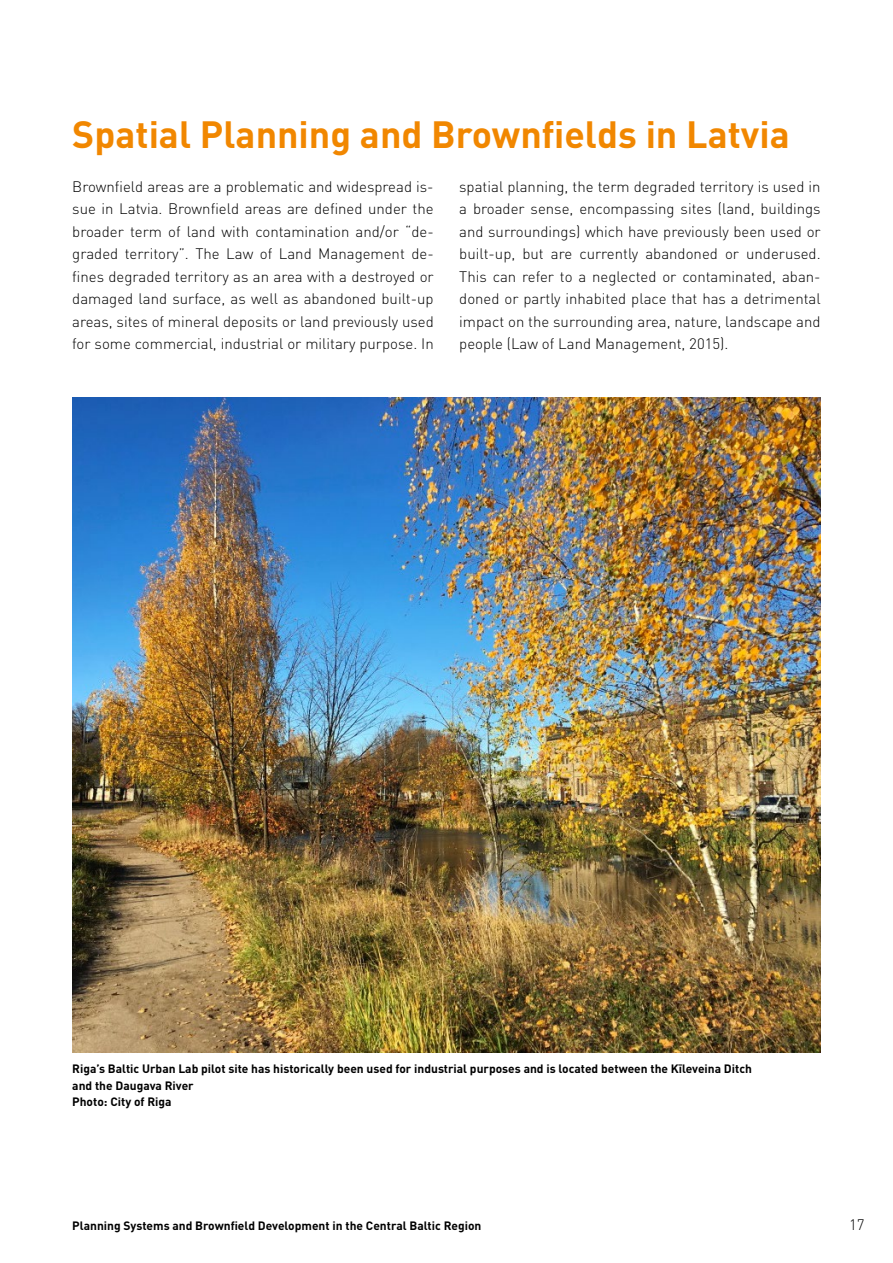
<style>
.page{position:relative;width:893px;height:1263px;background:#fff}
.page>*{position:absolute;margin:0;border:0;box-sizing:border-box;transform-origin:0 0}
.t1{font:700 37.5px "DIN Pro";color:#f18700}
.t2{font:300 15px/22.5px "DIN Pro";color:#000;text-align:justify}
.t3{font:700 12px/16.5px "DIN Pro";color:#000}
</style>
<div class="page">
<img style="left:72px;top:398px;width:748px;height:655px">
<h1 class="t1" style="left:72px;top:109px;width:719px">Spatial Planning and Brownfields in Latvia</h1>
<p class="t2" style="left:72px;top:174px;width:363px">Brownfield areas are a problematic and widespread is&shy;sue in Latvia. Brownfield areas are defined under the broader term of land with contamination and/or “de&shy;graded territory”. The Law of Land Management de&shy;fines degraded territory as an area with a destroyed or damaged land surface, as well as abandoned built-up areas, sites of mineral deposits or land previously used for some commercial, industrial or military purpose. In</p>
<p class="t2" style="left:459px;top:174px;width:363px">spatial planning, the term degraded territory is used in a broader sense, encompassing sites (land, buildings and surroundings) which have previously been used or built-up, but are currently abandoned or underused.<br>This can refer to a neglected or contaminated, aban&shy;doned or partly inhabited place that has a detrimental impact on the surrounding area, nature, landscape and people (Law of Land Management, 2015).</p>
<p class="t3" style="left:72px;top:1060px;width:681px">Riga’s Baltic Urban Lab pilot site has historically been used for industrial purposes and is located between the Kīleveina Ditch and the Daugava River<br>Photo: City of Riga</p>
<p class="t3" style="left:72px;top:1216px;width:411px">Planning Systems and Brownfield Development in the Central Baltic Region</p>
<p class="t2" style="left:849px;top:1212px;width:17px">17</p>
</div>
